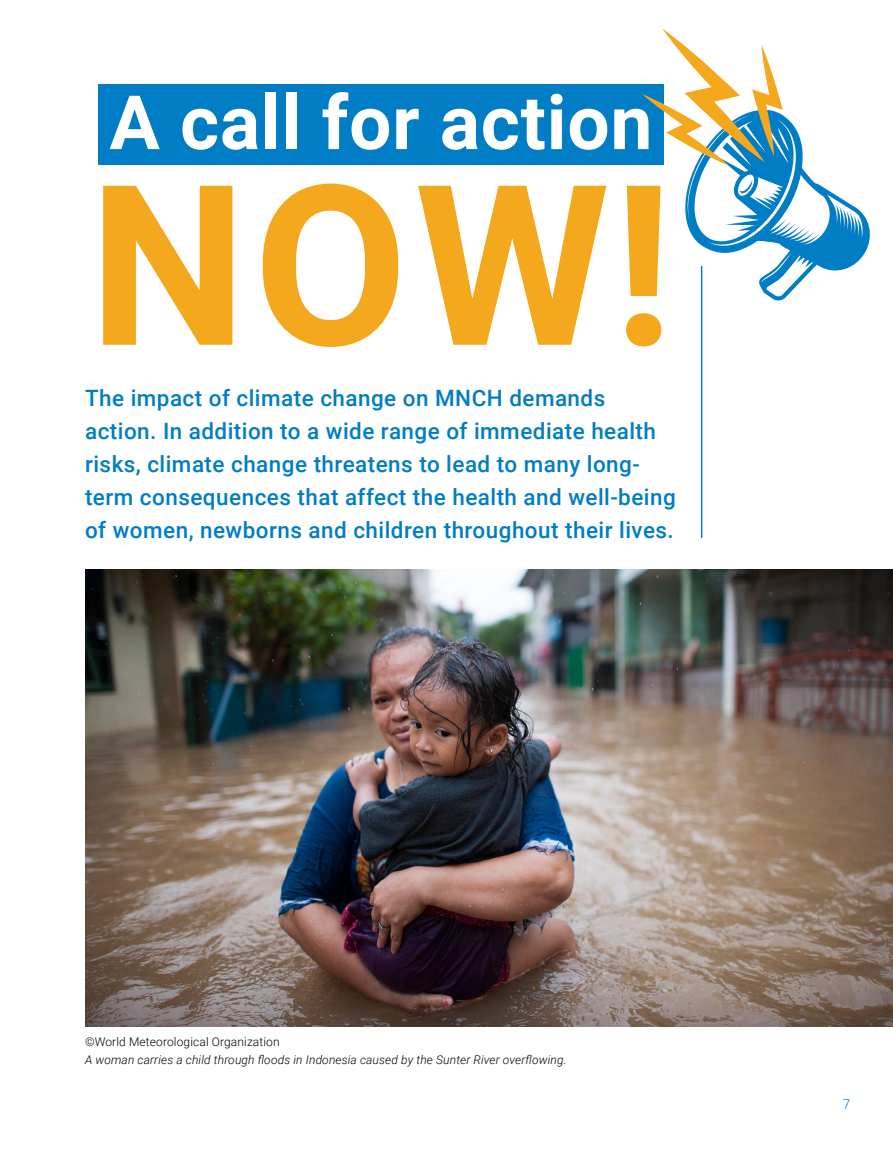
<style>
.page{position:relative;width:893px;height:1170px;background:#fff}
.page>*{position:absolute;margin:0;border:0;box-sizing:border-box;transform-origin:0 0}
.t1{font:700 223.5px "Roboto";color:#f4a81d}
.t2{font:700 75px "Roboto";letter-spacing:.01em;color:#fff}
.t3{font:500 22.5px/33px "Roboto";letter-spacing:.02em;color:#007dc5}
.t4{font:300 13.5px "Roboto";color:#007dc5}
.t5{font:italic 300 12px "Roboto";letter-spacing:.01em;color:#000}
.t6{font:300 12px "Roboto";letter-spacing:.01em;color:#000}
</style>
<div class="page">
<div style="left:98px;top:84px;width:565px;height:80px;background:#007dc5"></div>
<hr style="left:701px;top:266px;width:1px;height:272px;background:#007dc5">
<svg style="left:642px;top:29px;width:228px;height:272px"></svg>
<img style="left:85px;top:569px;width:808px;height:457px">
<h2 class="t2" style="left:109px;top:70px;width:545px">A call for action</h2>
<h1 class="t1" style="left:89px;top:109px;width:586px">NOW!</h1>
<p class="t3" style="left:85px;top:381px;width:592px">The impact of climate change on MNCH demands action. In addition to a wide range of immediate health risks, climate change threatens to lead to many long&shy;term consequences that affect the health and well-being of women, newborns and children throughout their lives.</p>
<p class="t6" style="left:85px;top:1032px;width:196px">©World Meteorological Organization</p>
<p class="t5" style="left:85px;top:1050px;width:483px">A woman carries a child through floods in Indonesia caused by the Sunter River overflowing.</p>
<p class="t4" style="left:843px;top:1094px;width:9px">7</p>
</div>
